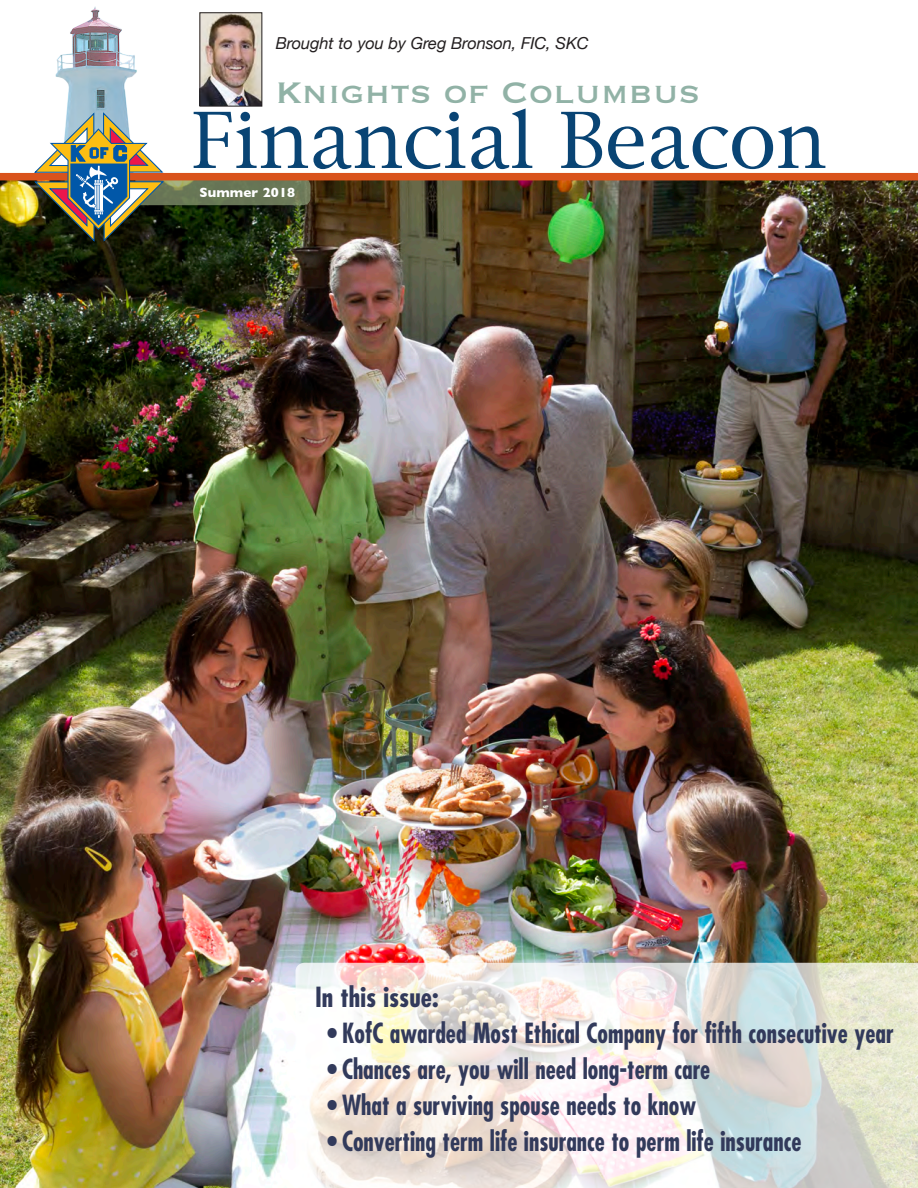
<style>
.page{position:relative;width:918px;height:1188px;background:#fff}
.page>*{position:absolute;margin:0;border:0;box-sizing:border-box;transform-origin:0 0}
.t1{font:74.1px "New York";letter-spacing:-.01em;color:#094474}
.t2{font:39px "Copperplate";color:#91b2a6}
.t3{font:700 condensed 27px "Futura";color:#323a5b;scale:.9 1}
.t4{font:700 condensed 27px "Futura";color:#323a5b}
.t5{font:italic 16.5px "Helvetica Neue";letter-spacing:-.01em;color:#231f20}
.t6{font:700 13.5px "Gill Sans";letter-spacing:.01em;color:#fff}
</style>
<div class="page">
<img style="left:0;top:180px;width:918px;height:1008px">
<img style="left:7px;top:6px;width:130px;height:167px">
<div style="left:0;top:173px;width:918px;height:7px;background:#d9531c"></div>
<svg style="left:34px;top:112px;width:276px;height:131px"></svg>
<img style="left:202px;top:14px;width:58px;height:91px">
<div style="left:200px;top:12px;width:62px;height:95px;border:1px solid #231f20"></div>
<svg style="left:296px;top:963px;width:622px;height:225px"></svg>
<p class="t5" style="left:276px;top:31px;width:315px">Brought to you by Greg Bronson, FIC, SKC</p>
<h2 class="t2" style="left:276px;top:67px;width:426px">Knights of Columbus</h2>
<h1 class="t1" style="left:191px;top:93px;width:638px">Financial Beacon</h1>
<p class="t6" style="left:199px;top:184px;width:97px">Summer 2018</p>
<p class="t4" style="left:315px;top:980px;width:125px">In this issue:</p>
<p class="t3" style="left:327px;top:1016px;width:631px">• KofC awarded Most Ethical Company for fifth consecutive year</p>
<p class="t3" style="left:327px;top:1052px;width:427px">• Chances are, you will need long-term care</p>
<p class="t3" style="left:327px;top:1088px;width:412px">• What a surviving spouse needs to know</p>
<p class="t3" style="left:327px;top:1124px;width:529px">• Converting term life insurance to perm life insurance</p>
</div>
